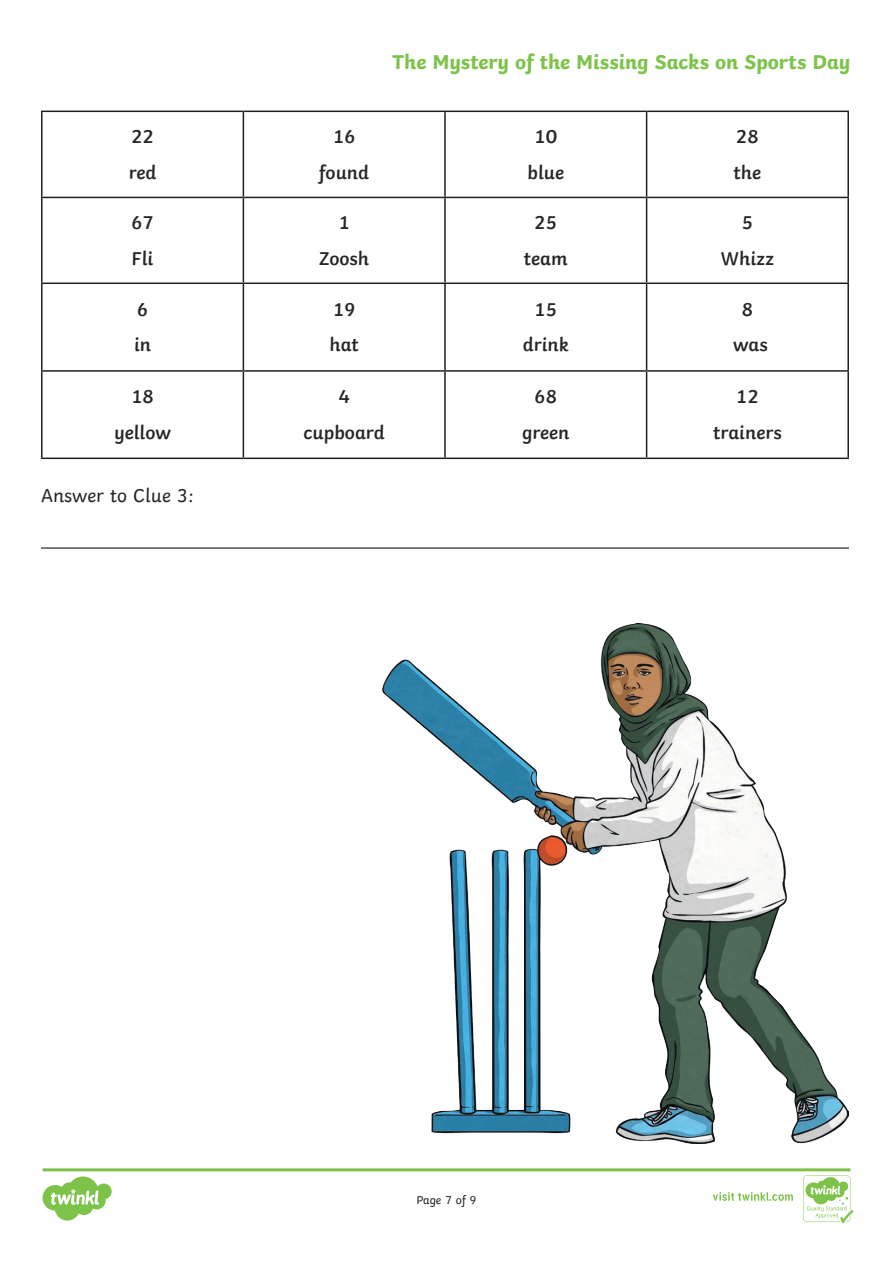
<style>
.page{position:relative;width:893px;height:1263px;background:#fff}
.page>*{position:absolute;margin:0;border:0;box-sizing:border-box;transform-origin:0 0}
.t1{font:700 21px "Twinkl";letter-spacing:-.005em;color:#7dc34a}
.t2{font:600 19.5px/35.7px "Twinkl";color:#282526;text-align:center}
.t3{font:19.5px "Twinkl";color:#282526}
.t4{font:12px "Twinkl";letter-spacing:-.005em;color:#282526}
</style>
<div class="page">
<hr style="left:41px;top:111px;width:202px;height:1px;background:#231f20">
<hr style="left:41px;top:112px;width:2px;height:85px;background:#231f20">
<hr style="left:243px;top:111px;width:202px;height:1px;background:#231f20">
<hr style="left:243px;top:112px;width:1px;height:85px;background:#231f20">
<hr style="left:445px;top:111px;width:202px;height:1px;background:#231f20">
<hr style="left:444px;top:112px;width:2px;height:85px;background:#231f20">
<hr style="left:647px;top:111px;width:202px;height:1px;background:#231f20">
<hr style="left:646px;top:112px;width:1px;height:85px;background:#231f20">
<hr style="left:847px;top:112px;width:2px;height:85px;background:#231f20">
<hr style="left:41px;top:197px;width:202px;height:1px;background:#231f20">
<hr style="left:41px;top:198px;width:2px;height:84px;background:#231f20">
<hr style="left:243px;top:197px;width:202px;height:1px;background:#231f20">
<hr style="left:243px;top:198px;width:1px;height:84px;background:#231f20">
<hr style="left:445px;top:197px;width:202px;height:1px;background:#231f20">
<hr style="left:444px;top:198px;width:2px;height:84px;background:#231f20">
<hr style="left:647px;top:197px;width:202px;height:1px;background:#231f20">
<hr style="left:646px;top:198px;width:1px;height:84px;background:#231f20">
<hr style="left:847px;top:198px;width:2px;height:84px;background:#231f20">
<hr style="left:41px;top:282px;width:202px;height:2px;background:#231f20">
<hr style="left:41px;top:284px;width:2px;height:86px;background:#231f20">
<hr style="left:243px;top:282px;width:202px;height:2px;background:#231f20">
<hr style="left:243px;top:284px;width:1px;height:86px;background:#231f20">
<hr style="left:445px;top:282px;width:202px;height:2px;background:#231f20">
<hr style="left:444px;top:284px;width:2px;height:86px;background:#231f20">
<hr style="left:647px;top:282px;width:202px;height:2px;background:#231f20">
<hr style="left:646px;top:284px;width:1px;height:86px;background:#231f20">
<hr style="left:847px;top:284px;width:2px;height:86px;background:#231f20">
<hr style="left:41px;top:370px;width:202px;height:2px;background:#231f20">
<hr style="left:41px;top:372px;width:2px;height:86px;background:#231f20">
<hr style="left:243px;top:370px;width:202px;height:2px;background:#231f20">
<hr style="left:243px;top:372px;width:1px;height:86px;background:#231f20">
<hr style="left:445px;top:370px;width:202px;height:2px;background:#231f20">
<hr style="left:444px;top:372px;width:2px;height:86px;background:#231f20">
<hr style="left:647px;top:370px;width:202px;height:2px;background:#231f20">
<hr style="left:646px;top:372px;width:1px;height:86px;background:#231f20">
<hr style="left:847px;top:372px;width:2px;height:86px;background:#231f20">
<hr style="left:41px;top:458px;width:202px;height:1px;background:#231f20">
<hr style="left:243px;top:458px;width:202px;height:1px;background:#231f20">
<hr style="left:445px;top:458px;width:202px;height:1px;background:#231f20">
<hr style="left:647px;top:458px;width:202px;height:1px;background:#231f20">
<hr style="left:41px;top:547px;width:808px;height:2px;background:#282526">
<img style="left:382px;top:623px;width:467px;height:520px">
<svg style="left:43px;top:1168px;width:810px;height:55px"></svg>
<p class="t1" style="left:392px;top:49px;width:460px">The Mystery of the Missing Sacks on Sports Day</p>
<p class="t2" style="left:129px;top:118px;width:29px;text-align:left">22 red</p>
<p class="t2" style="left:319px;top:118px;width:51px">16 found</p>
<p class="t2" style="left:527px;top:118px;width:38px">10 blue</p>
<p class="t2" style="left:734px;top:118px;width:29px;text-align:left">28 the</p>
<p class="t2" style="left:131px;top:204px;width:25px;text-align:left">67<br>Fli</p>
<p class="t2" style="left:319px;top:204px;width:51px">1<br>Zoosh</p>
<p class="t2" style="left:524px;top:204px;width:45px">25 team</p>
<p class="t2" style="left:721px;top:204px;width:54px">5<br>Whizz</p>
<p class="t2" style="left:134px;top:291px;width:19px;text-align:left">6 in</p>
<p class="t2" style="left:329px;top:291px;width:31px;text-align:left">19 hat</p>
<p class="t2" style="left:523px;top:291px;width:48px">15 drink</p>
<p class="t2" style="left:733px;top:291px;width:36px">8 was</p>
<p class="t2" style="left:114px;top:378px;width:59px">18 yellow</p>
<p class="t2" style="left:304px;top:378px;width:83px">4 cupboard</p>
<p class="t2" style="left:522px;top:378px;width:49px">68 green</p>
<p class="t2" style="left:713px;top:378px;width:70px">12 trainers</p>
<p class="t3" style="left:41px;top:483px;width:154px">Answer to Clue 3:</p>
<p class="t4" style="left:416px;top:1192px;width:62px">Page 7 of 9</p>
</div>
